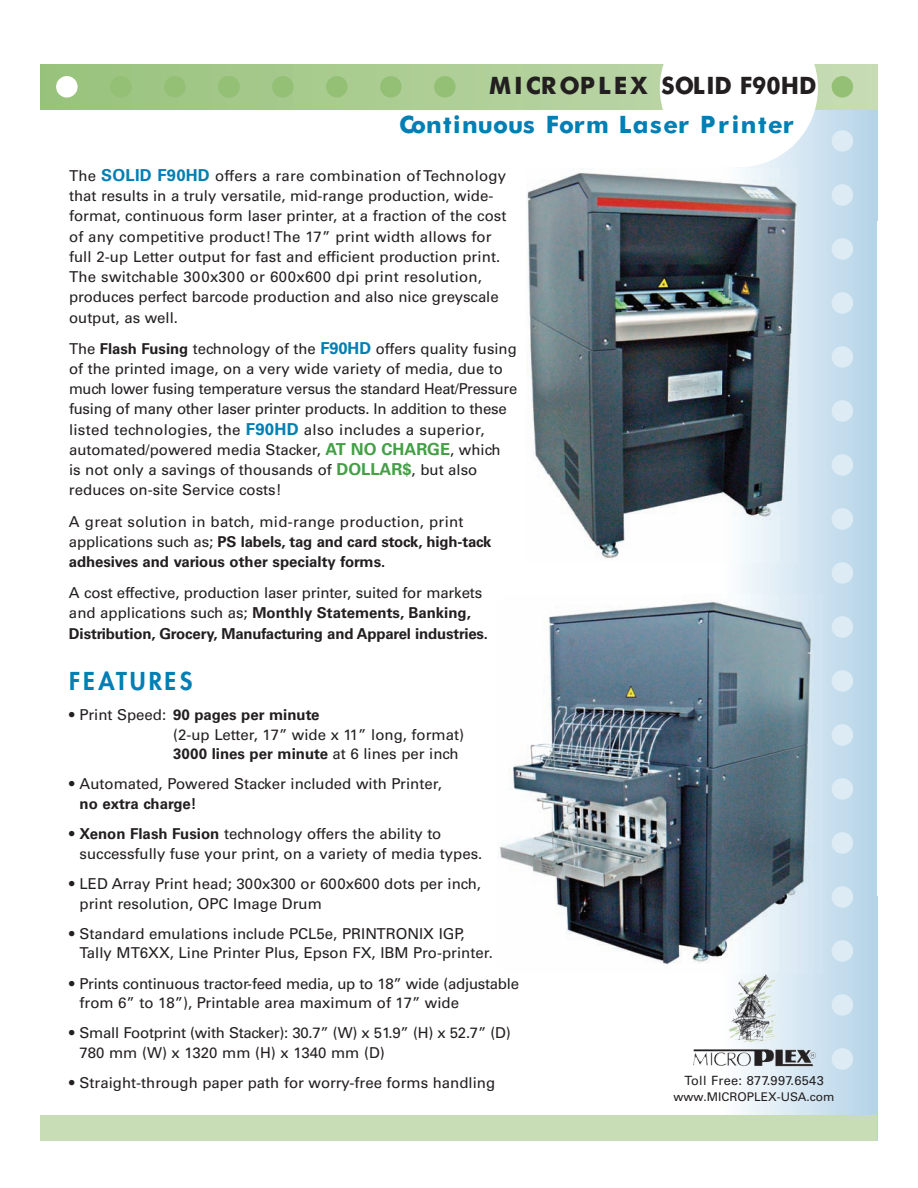
<style>
.page{position:relative;width:918px;height:1188px;background:#fff}
.page>*{position:absolute;margin:0;border:0;box-sizing:border-box;transform-origin:0 0}
.t1{font:700 24px "Futura BT";letter-spacing:.06em;color:#007fb4}
.t2{font:700 24px "Futura BT";color:#231f20}
.t3{font:800 24px "Futura";letter-spacing:.125em;color:#007fb4}
.t4{font:15px/20.2px "Univers";color:#231f20}
.t5{font:700 15px/20.2px "Univers";letter-spacing:-.01em;color:#231f20}
.t6{font:12.75px "Univers";letter-spacing:.03em;color:#231f20}
.t7{font:12px "Univers";color:#231f20}
.s1{font-weight:700;font-size:16.5px;color:#007fb4}
.s2{font-weight:700}
.s3{font-weight:700;font-size:16.5px;color:#449f46}
.s4{font-weight:400}
</style>
<div class="page">
<div style="left:722px;top:68px;width:156px;height:1073px;background:linear-gradient(to right,#fafbfb,#b2d2e7)"></div>
<svg style="left:40px;top:64px;width:838px;height:45px;background:#accd93"></svg>
<div style="left:660px;top:9px;width:158px;height:158px;background:#fff;border-radius:50%"></div>
<div style="left:832px;top:130px;width:21px;height:22px;background:#ddebf5;border-radius:50%"></div>
<div style="left:832px;top:184px;width:21px;height:22px;background:#ddebf5;border-radius:50%"></div>
<div style="left:832px;top:238px;width:21px;height:22px;background:#ddebf5;border-radius:50%"></div>
<div style="left:832px;top:292px;width:21px;height:22px;background:#ddebf5;border-radius:50%"></div>
<div style="left:832px;top:346px;width:21px;height:22px;background:#ddebf5;border-radius:50%"></div>
<div style="left:832px;top:400px;width:21px;height:22px;background:#ddebf5;border-radius:50%"></div>
<div style="left:832px;top:454px;width:21px;height:22px;background:#ddebf5;border-radius:50%"></div>
<div style="left:832px;top:508px;width:21px;height:22px;background:#ddebf5;border-radius:50%"></div>
<div style="left:832px;top:562px;width:21px;height:22px;background:#ddebf5;border-radius:50%"></div>
<div style="left:832px;top:616px;width:21px;height:22px;background:#ddebf5;border-radius:50%"></div>
<div style="left:832px;top:670px;width:21px;height:22px;background:#ddebf5;border-radius:50%"></div>
<div style="left:832px;top:724px;width:21px;height:22px;background:#ddebf5;border-radius:50%"></div>
<div style="left:832px;top:778px;width:21px;height:22px;background:#ddebf5;border-radius:50%"></div>
<div style="left:832px;top:832px;width:21px;height:22px;background:#ddebf5;border-radius:50%"></div>
<div style="left:832px;top:886px;width:21px;height:22px;background:#ddebf5;border-radius:50%"></div>
<div style="left:832px;top:940px;width:21px;height:22px;background:#ddebf5;border-radius:50%"></div>
<div style="left:832px;top:994px;width:21px;height:22px;background:#ddebf5;border-radius:50%"></div>
<div style="left:832px;top:1048px;width:21px;height:22px;background:#ddebf5;border-radius:50%"></div>
<div style="left:56px;top:76px;width:22px;height:22px;background:#fff;border-radius:50%"></div>
<div style="left:110px;top:76px;width:22px;height:22px;background:#94c076;border-radius:50%"></div>
<div style="left:164px;top:76px;width:22px;height:22px;background:#94c076;border-radius:50%"></div>
<div style="left:272px;top:76px;width:22px;height:22px;background:#94c076;border-radius:50%"></div>
<div style="left:326px;top:76px;width:22px;height:22px;background:#94c076;border-radius:50%"></div>
<div style="left:380px;top:76px;width:22px;height:22px;background:#94c076;border-radius:50%"></div>
<div style="left:434px;top:76px;width:22px;height:22px;background:#94c076;border-radius:50%"></div>
<div style="left:218px;top:76px;width:22px;height:22px;background:#94c076;border-radius:50%"></div>
<div style="left:832px;top:76px;width:21px;height:22px;background:#94c076;border-radius:50%"></div>
<div style="left:40px;top:1115px;width:838px;height:26px;background:#c8dcb5"></div>
<img style="left:694px;top:974px;width:81px;height:92px">
<img style="left:499px;top:595px;width:323px;height:379px">
<img style="left:527px;top:169px;width:269px;height:394px">
<h1 class="t2" style="left:489px;top:76px;width:329px">MICROPLEX SOLID F90HD</h1>
<h1 class="t1" style="left:399px;top:115px;width:396px">Continuous Form Laser Printer</h1>
<p class="t4" style="left:69px;top:167px;width:439px">The <span class="s1">SOLID F90HD</span> offers a rare combination of Technology that results in a truly versatile, mid-range production, wide&shy;format, continuous form laser printer, at a fraction of the cost of any competitive product! The 17” print width allows for full 2-up Letter output for fast and efficient production print.<br>The switchable 300x300 or 600x600 dpi print resolution, produces perfect barcode production and also nice greyscale output, as well.</p>
<p class="t4" style="left:69px;top:340px;width:450px">The <span class="s2">Flash Fusing</span> technology of the <span class="s1">F90HD</span> offers quality fusing of the printed image, on a very wide variety of media, due to much lower fusing temperature versus the standard Heat/Pressure fusing of many other laser printer products. In addition to these listed technologies, the <span class="s1">F90HD</span> also includes a superior, automated/powered media Stacker, <span class="s3">AT NO CHARGE</span>, which<br>is not only a savings of thousands of <span class="s3">DOLLAR$</span>, but also reduces on-site Service costs!</p>
<p class="t5" style="left:69px;top:512px;width:424px"><span class="s4">A great solution in batch, mid-range production, print applications such as;</span> PS labels, tag and card stock, high-tack adhesives and various other specialty forms.</p>
<p class="t5" style="left:69px;top:584px;width:421px"><span class="s4">A cost effective, production laser printer, suited for markets and applications such as;</span> Monthly Statements, Banking,<br>Distribution, Grocery, Manufacturing and Apparel industries.</p>
<h1 class="t3" style="left:69px;top:670px;width:125px">FEATURES</h1>
<p class="t4" style="left:173px;top:706px;width:292px;line-height:19.5px;text-indent:-104px">• Print Speed: <span class="s2">90 pages per minute<br></span>(2-up Letter, 17” wide x 11” long, format)<br><span class="s2">3000 lines per minute</span> at 6 lines per inch</p>
<p class="t4" style="left:69px;top:775px;width:375px">• Automated, Powered Stacker included with Printer,</p>
<p class="t5" style="left:80px;top:795px;width:119px">no extra charge!</p>
<p class="t4" style="left:80px;top:826px;width:404px;line-height:19.5px;text-indent:-11px">• <span class="s2">Xenon Flash Fusion</span> technology offers the ability to successfully fuse your print, on a variety of media types.</p>
<p class="t4" style="left:80px;top:875px;width:403px;line-height:19.5px;text-indent:-11px">• LED Array Print head; 300x300 or 600x600 dots per inch, print resolution, OPC Image Drum</p>
<p class="t4" style="left:80px;top:925px;width:415px;line-height:19.5px;text-indent:-11px">• Standard emulations include PCL5e, PRINTRONIX IGP,<br>Tally MT6XX, Line Printer Plus, Epson FX, IBM Pro-printer.</p>
<p class="t4" style="left:80px;top:975px;width:441px;line-height:19.5px;text-indent:-11px">• Prints continuous tractor-feed media, up to 18” wide (adjustable from 6” to 18”), Printable area maximum of 17” wide</p>
<p class="t4" style="left:80px;top:1025px;width:433px;line-height:19.5px;text-indent:-11px">• Small Footprint (with Stacker): 30.7” (W) x 51.9” (H) x 52.7” (D)<br>780 mm (W) x 1320 mm (H) x 1340 mm (D)</p>
<p class="t4" style="left:69px;top:1074px;width:428px">• Straight-through paper path for worry-free forms handling</p>
<p class="t6" style="left:684px;top:1076px;width:141px">Toll Free: 877.997.6543</p>
<p class="t7" style="left:674px;top:1093px;width:162px">www.MICROPLEX-USA.com</p>
</div>
